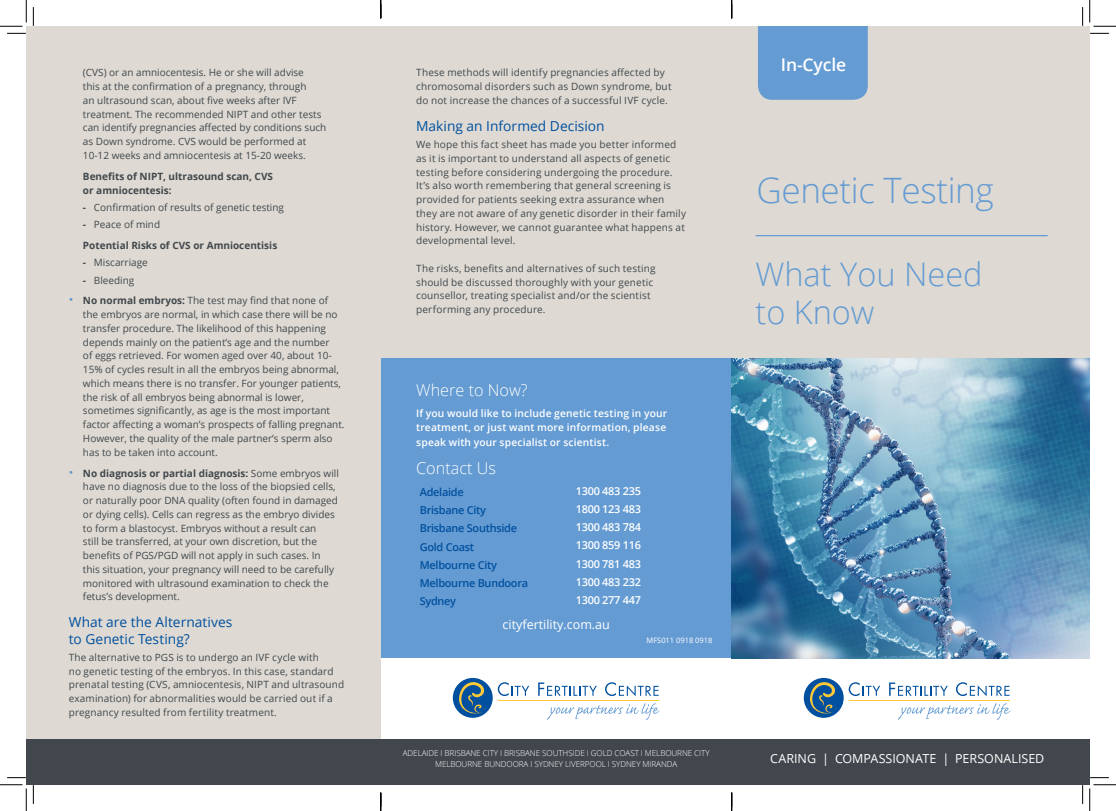
<style>
.page{position:relative;width:1116px;height:811px;background:#fff}
.page>*{position:absolute;margin:0;border:0;box-sizing:border-box;transform-origin:0 0}
.t1{font:300 35px "Open Sans";letter-spacing:-.01em;color:#649bd2}
.t2{font:300 32.5px "Open Sans";color:#649bd2}
.t3{font:600 17.5px "Open Sans";letter-spacing:-.005em;color:#fff}
.Sky_Blue_copy{font:300 16.25px "Open Sans";color:#fff}
.TITLE_ROYAL_BLUE{font:13.75px/16.2px "Open Sans";color:#01509f}
.t4{font:12.5px "Open Sans";color:#fff}
.contact_cities{font:600 10.88px "Open Sans";letter-spacing:-.025em;color:#01509f}
.contact_cities-2{font:600 10.88px "Open Sans";letter-spacing:-.025em;color:#fff}
.BOLD_NUMBERING_AND_S{font:600 10.25px/14.1px "Open Sans";letter-spacing:.015em;color:#fff;text-align:justify}
.Body{font:10px/13.8px "Open Sans";color:#41474c}
.Sky_Blue_Bullets{font:700 10px/13.8px "Open Sans";color:#41474c}
.t5{font:300 8.12px/11.2px "Open Sans";letter-spacing:-.01em;color:#fff;text-align:center}
.t6{font:7.5px "Open Sans";color:#fff}
.s1{font-weight:700}
.s2{font-size:12.5px;color:#649bd2}
</style>
<div class="page">
<div style="left:26px;top:26px;width:1063px;height:730px;background:#dedad3"></div>
<div style="left:381px;top:358px;width:350px;height:301px;background:#649bd2"></div>
<div style="left:26px;top:739px;width:1063px;height:46px;background:#41474c"></div>
<div style="left:381px;top:659px;width:708px;height:80px;background:#fff"></div>
<div style="left:758px;top:26px;width:109px;height:74px;background:#649bd2"></div>
<hr style="left:756px;top:235px;width:291px;height:1px;background:#649bd2">
<hr style="left:849px;top:700px;width:160px;height:1px;background:#ffc938">
<div style="left:803px;top:678px;width:40px;height:40px;background:#01509f;border-radius:50%"></div>
<svg style="left:810px;top:682px;width:27px;height:32px"></svg>
<svg style="left:848px;top:682px;width:32px;height:14px"></svg>
<svg style="left:889px;top:682px;width:58px;height:14px"></svg>
<svg style="left:956px;top:682px;width:53px;height:14px"></svg>
<svg style="left:898px;top:703px;width:112px;height:17px"></svg>
<hr style="left:498px;top:700px;width:161px;height:1px;background:#ffc938">
<div style="left:453px;top:678px;width:40px;height:40px;background:#01509f;border-radius:50%"></div>
<svg style="left:459px;top:682px;width:27px;height:32px"></svg>
<svg style="left:498px;top:682px;width:31px;height:14px"></svg>
<svg style="left:538px;top:682px;width:59px;height:14px"></svg>
<svg style="left:605px;top:682px;width:53px;height:14px"></svg>
<svg style="left:547px;top:703px;width:112px;height:17px"></svg>
<img style="left:731px;top:358px;width:358px;height:301px">
<svg style="left:7px;top:33px;width:19px;height:1px"></svg>
<svg style="left:1090px;top:33px;width:18px;height:1px"></svg>
<svg style="left:7px;top:777px;width:19px;height:1px"></svg>
<svg style="left:1090px;top:777px;width:18px;height:1px"></svg>
<svg style="left:33px;top:7px;width:1px;height:19px"></svg>
<svg style="left:33px;top:785px;width:1px;height:19px"></svg>
<svg style="left:1082px;top:7px;width:1px;height:19px"></svg>
<svg style="left:1082px;top:785px;width:1px;height:19px"></svg>
<svg style="left:0;top:0;width:27px;height:27px"></svg>
<svg style="left:0;top:784px;width:27px;height:27px"></svg>
<svg style="left:1089px;top:0;width:26px;height:27px"></svg>
<svg style="left:1089px;top:784px;width:26px;height:27px"></svg>
<svg style="left:380px;top:0;width:1px;height:18px"></svg>
<svg style="left:380px;top:792px;width:1px;height:19px"></svg>
<svg style="left:731px;top:0;width:1px;height:18px"></svg>
<svg style="left:731px;top:792px;width:1px;height:19px"></svg>
<p class="Body" style="left:83px;top:66px;width:245px">(CVS) or an amniocentesis. He or she will advise<br>this at the confirmation of a pregnancy, through<br>an ultrasound scan, about five weeks after IVF treatment. The recommended NIPT and other tests can identify pregnancies affected by conditions such as Down syndrome. CVS would be performed at 10-12 weeks and amniocentesis at 15-20 weeks.</p>
<p class="Sky_Blue_Bullets" style="left:83px;top:169px;width:191px">Benefits of NIPT, ultrasound scan, CVS or amniocentesis:</p>
<p class="Body" style="left:83px;top:200px;width:203px"><span class="s1">-</span> Confirmation of results of genetic testing</p>
<p class="Body" style="left:83px;top:217px;width:79px"><span class="s1">-</span> Peace of mind</p>
<p class="Sky_Blue_Bullets" style="left:83px;top:238px;width:196px">Potential Risks of CVS or Amniocentisis</p>
<p class="Body" style="left:83px;top:255px;width:66px"><span class="s1">-</span> Miscarriage</p>
<p class="Body" style="left:83px;top:273px;width:53px"><span class="s1">-</span> Bleeding</p>
<p class="Body" style="left:83px;top:294px;width:263px;text-indent:-14px"><span class="s2">•</span> <span class="s1">No normal embryos:</span> The test may find that none of the embryos are normal, in which case there will be no transfer procedure. The likelihood of this happening depends mainly on the patient’s age and the number<br>of eggs retrieved. For women aged over 40, about 10- 15% of cycles result in all the embryos being abnormal, which means there is no transfer. For younger patients, the risk of all embryos being abnormal is lower, sometimes significantly, as age is the most important factor affecting a woman’s prospects of falling pregnant.<br>However, the quality of the male partner’s sperm also has to be taken into account.</p>
<p class="Body" style="left:83px;top:466px;width:257px;text-indent:-14px"><span class="s2">•</span> <span class="s1">No diagnosis or partial diagnosis:</span> Some embryos will have no diagnosis due to the loss of the biopsied cells, or naturally poor DNA quality (often found in damaged or dying cells). Cells can regress as the embryo divides to form a blastocyst. Embryos without a result can<br>still be transferred, at your own discretion, but the benefits of PGS/PGD will not apply in such cases. In this situation, your pregnancy will need to be carefully monitored with ultrasound examination to check the fetus’s development.</p>
<p class="TITLE_ROYAL_BLUE" style="left:69px;top:614px;width:165px">What are the Alternatives to Genetic Testing?</p>
<p class="Body" style="left:69px;top:650px;width:277px">The alternative to PGS is to undergo an IVF cycle with<br>no genetic testing of the embryos. In this case, standard prenatal testing (CVS, amniocentesis, NIPT and ultrasound examination) for abnormalities would be carried out if a pregnancy resulted from fertility treatment.</p>
<p class="Body" style="left:416px;top:66px;width:257px">These methods will identify pregnancies affected by chromosomal disorders such as Down syndrome, but do not increase the chances of a successful IVF cycle.</p>
<p class="TITLE_ROYAL_BLUE" style="left:416px;top:117px;width:190px">Making an Informed Decision</p>
<p class="Body" style="left:416px;top:137px;width:271px">We hope this fact sheet has made you better informed as it is important to understand all aspects of genetic testing before considering undergoing the procedure.<br>It’s also worth remembering that general screening is provided for patients seeking extra assurance when they are not aware of any genetic disorder in their family history. However, we cannot guarantee what happens at developmental level.</p>
<p class="Body" style="left:416px;top:261px;width:241px">The risks, benefits and alternatives of such testing should be discussed thoroughly with your genetic counsellor, treating specialist and/or the scientist performing any procedure.</p>
<p class="Sky_Blue_copy" style="left:416px;top:379px;width:113px">Where to Now?</p>
<p class="BOLD_NUMBERING_AND_S" style="left:416px;top:406px;width:252px">If you would like to include genetic testing in your treatment, or just want more information, please speak with your specialist or scientist.</p>
<p class="Sky_Blue_copy" style="left:416px;top:457px;width:81px">Contact Us</p>
<p class="contact_cities" style="left:420px;top:484px;width:45px">Adelaide</p>
<p class="contact_cities-2" style="left:576px;top:483px;width:67px">1300 483 235</p>
<p class="contact_cities" style="left:420px;top:503px;width:68px">Brisbane City</p>
<p class="contact_cities-2" style="left:576px;top:501px;width:67px">1800 123 483</p>
<p class="contact_cities" style="left:420px;top:521px;width:99px">Brisbane Southside</p>
<p class="contact_cities-2" style="left:576px;top:519px;width:67px">1300 483 784</p>
<p class="contact_cities" style="left:420px;top:539px;width:56px">Gold Coast</p>
<p class="contact_cities-2" style="left:576px;top:538px;width:67px">1300 859 116</p>
<p class="contact_cities" style="left:420px;top:557px;width:79px">Melbourne City</p>
<p class="contact_cities-2" style="left:576px;top:556px;width:67px">1300 781 483</p>
<p class="contact_cities" style="left:420px;top:576px;width:110px">Melbourne Bundoora</p>
<p class="contact_cities-2" style="left:576px;top:574px;width:67px">1300 483 232</p>
<p class="contact_cities" style="left:420px;top:594px;width:38px">Sydney</p>
<p class="contact_cities-2" style="left:576px;top:592px;width:67px">1300 277 447</p>
<p class="t4" style="left:502px;top:616px;width:109px">cityfertility.com.au</p>
<p class="t6" style="left:646px;top:635px;width:67px">MFS011 0918 0918</p>
<p class="t5" style="left:403px;top:747px;width:308px">ADELAIDE Ι BRISBANE CITY Ι BRISBANE SOUTHSIDE Ι GOLD COAST Ι MELBOURNE CITY<br>MELBOURNE BUNDOORA Ι SYDNEY LIVERPOOL Ι SYDNEY MIRANDA</p>
<p class="t3" style="left:780px;top:53px;width:67px">In-Cycle</p>
<p class="t1" style="left:756px;top:166px;width:239px">Genetic Testing</p>
<p class="t2" style="left:755px;top:252px;width:229px">What You Need</p>
<p class="t2" style="left:755px;top:289px;width:120px">to Know</p>
<p class="t4" style="left:770px;top:750px;width:276px">CARING | COMPASSIONATE | PERSONALISED</p>
</div>
